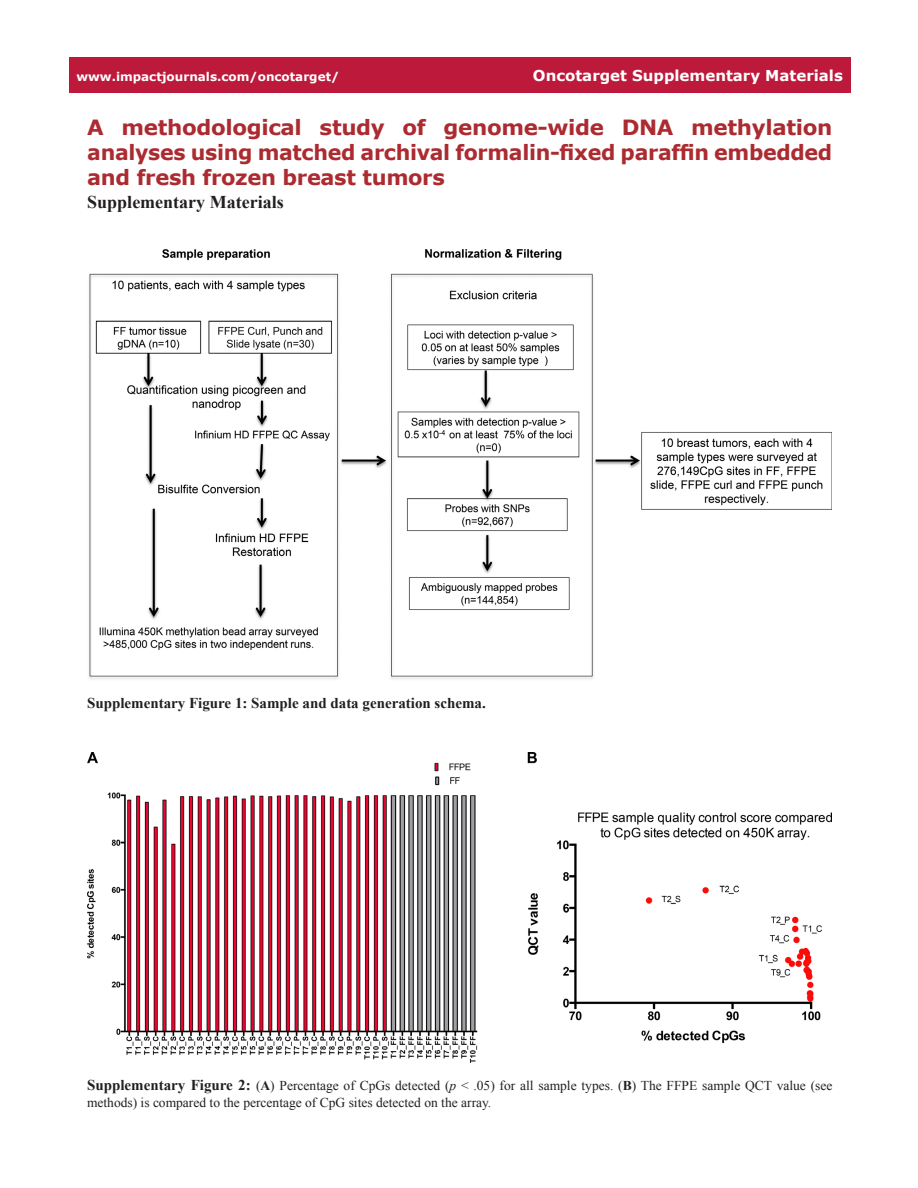
<style>
.page{position:relative;width:918px;height:1188px;background:#fff}
.page>*{position:absolute;margin:0;border:0;box-sizing:border-box;transform-origin:0 0}
.t1{font:700 21px/25.2px "Verdana";letter-spacing:-.015em;color:#ac2b31;text-align:justify}
.t2{font:700 18px "Times New Roman";color:#231f20}
.FigureText{font:700 15px "Times New Roman";color:#221f22}
.t3{font:700 15px "Verdana";color:#fff}
.FigureText-2{font:13.5px/16.2px "Times New Roman";color:#221f22}
.t4{font:700 12px "Verdana";color:#fff}
.s1{font-weight:700;font-size:15px}
.s2{font-weight:700}
.s3{font-style:italic}
</style>
<div class="page">
<div style="left:69px;top:57px;width:781px;height:36px;background:#bd1a3b"></div>
<img style="left:89px;top:249px;width:743px;height:430px">
<img style="left:88px;top:752px;width:744px;height:310px">
<p class="t4" style="left:76px;top:68px;width:264px">www.impactjournals.com/oncotarget/</p>
<p class="t3" style="left:533px;top:65px;width:312px">Oncotarget Supplementary Materials</p>
<p class="t1" style="left:87px;top:114px;width:747px">A methodological study of genome-wide DNA methylation analyses using matched archival formalin-fixed paraffin embedded and fresh frozen breast tumors</p>
<p class="t2" style="left:87px;top:189px;width:198px">Supplementary Materials</p>
<p class="FigureText" style="left:87px;top:693px;width:400px">Supplementary Figure 1: Sample and data generation schema.</p>
<p class="FigureText-2" style="left:87px;top:1078px;width:747px"><span class="s1">Supplementary Figure 2:</span> (<span class="s2">A</span>) Percentage of CpGs detected (<span class="s3">p</span> &lt; .05) for all sample types. (<span class="s2">B</span>) The FFPE sample QCT value (see methods) is compared to the percentage of CpG sites detected on the array.</p>
</div>
